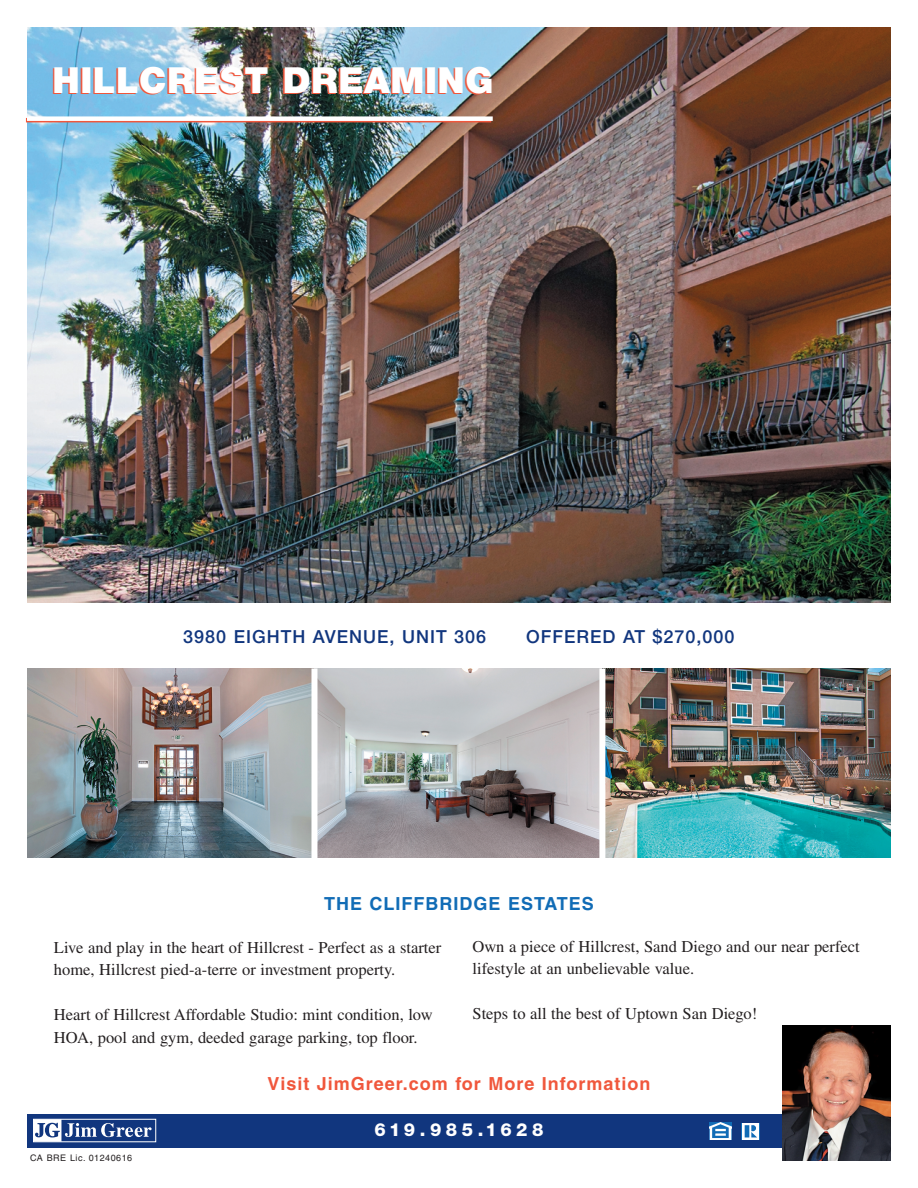
<style>
.page{position:relative;width:918px;height:1188px;background:#fff}
.page>*{position:absolute;margin:0;border:0;box-sizing:border-box;transform-origin:0 0}
.t1{font:900 36px "Helvetica Neue";letter-spacing:.015em;color:#fff}
.t2{font:500 18px "Helvetica Neue";letter-spacing:.055em;color:#11367e}
.t3{font:700 18px "Helvetica";letter-spacing:.055em;color:#f0573c}
.t4{font:700 18px "Helvetica";letter-spacing:.055em;color:#116cb6}
.t5{font:800 18px "Helvetica Neue";letter-spacing:.25em;color:#fff}
.t6{font:16.5px/22.5px "Times";color:#231f20}
.t7{font:9px "Helvetica";letter-spacing:.055em;color:#231f20}
</style>
<div class="page">
<img style="left:27px;top:669px;width:284px;height:189px">
<svg style="left:317px;top:669px;width:282px;height:189px;background:#aba9ac"></svg>
<img style="left:605px;top:669px;width:286px;height:189px">
<div style="left:27px;top:1114px;width:776px;height:34px;background:#11367e"></div>
<svg style="left:710px;top:1122px;width:22px;height:18px"></svg>
<img style="left:710px;top:1123px;width:22px;height:16px">
<div style="left:742px;top:1123px;width:18px;height:17px;background:#fff"></div>
<img style="left:744px;top:1125px;width:13px;height:13px">
<div style="left:33px;top:1119px;width:123px;height:23px;border:1px solid #fff"></div>
<svg style="left:34px;top:1119px;width:118px;height:23px"></svg>
<img style="left:27px;top:27px;width:864px;height:576px">
<img style="left:783px;top:1025px;width:108px;height:136px">
<hr style="left:26px;top:118px;width:465px;height:4px;background:#f0573c">
<div style="left:27px;top:116px;width:466px;height:5px;background:#fff"></div>
<h1 class="t1" style="left:53px;top:67px;width:442px">HILLCREST DREAMING</h1>
<p class="t2" style="left:183px;top:630px;width:304px">3980 EIGHTH AVENUE, UNIT 306</p>
<p class="t2" style="left:526px;top:630px;width:210px">OFFERED AT $270,000</p>
<p class="t4" style="left:324px;top:897px;width:271px">THE CLIFFBRIDGE ESTATES</p>
<p class="t6" style="left:54px;top:938px;width:389px">Live and play in the heart of Hillcrest - Perfect as a starter home, Hillcrest pied-a-terre or investment property.</p>
<p class="t6" style="left:54px;top:1005px;width:380px">Heart of Hillcrest Affordable Studio: mint condition, low<br>HOA, pool and gym, deeded garage parking, top floor.</p>
<p class="t6" style="left:472px;top:936px;width:389px">Own a piece of Hillcrest, Sand Diego and our near perfect lifestyle at an unbelievable value.</p>
<p class="t6" style="left:472px;top:1004px;width:286px">Steps to all the best of Uptown San Diego!</p>
<p class="t7" style="left:30px;top:1154px;width:104px">CA BRE Lic. 01240616</p>
<p class="t3" style="left:267px;top:1077px;width:385px">Visit JimGreer.com for More Information</p>
<p class="t5" style="left:375px;top:1123px;width:170px">619.985.1628</p>
</div>
